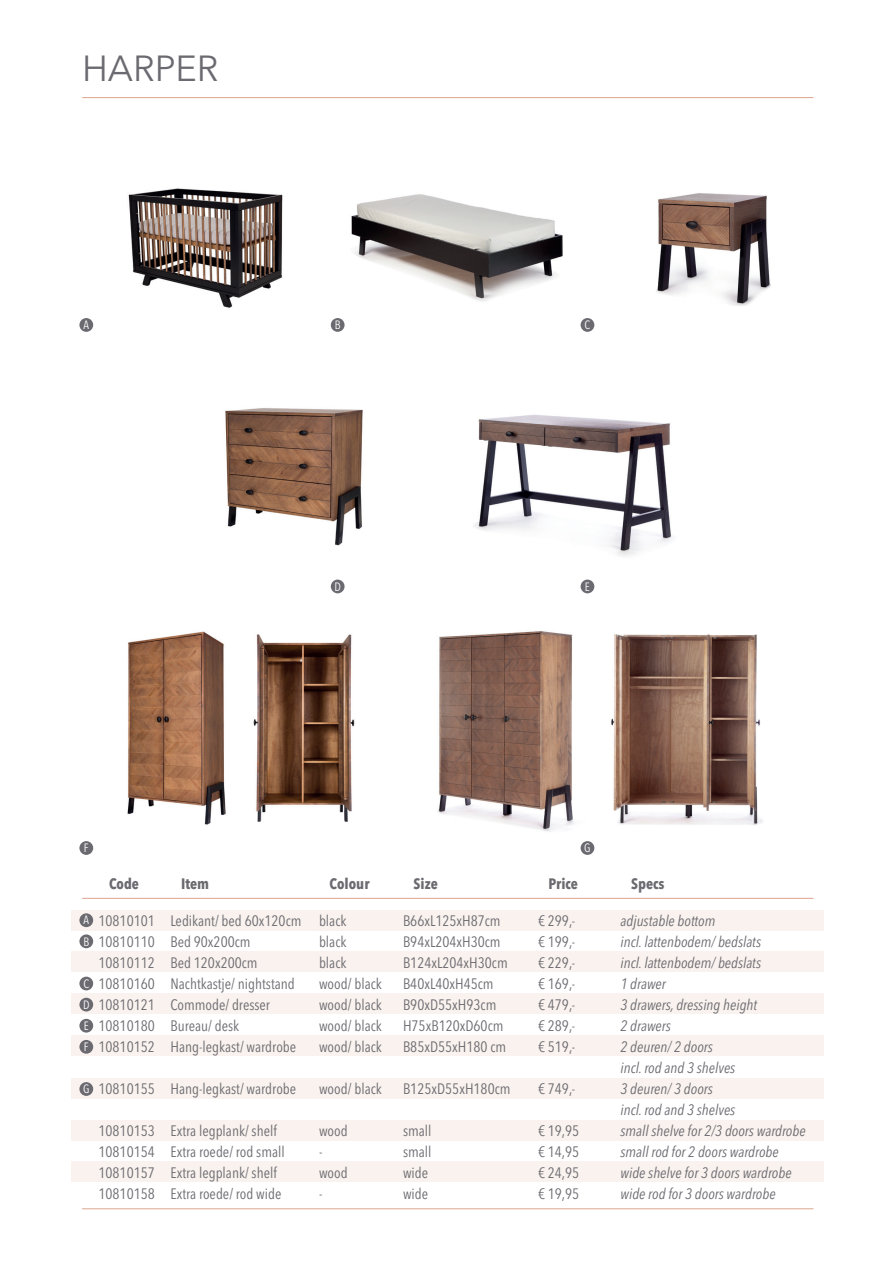
<style>
.page{position:relative;width:893px;height:1263px;background:#fff}
.page>*{position:absolute;margin:0;border:0;box-sizing:border-box;transform-origin:0 0}
.t1{font:36px "Avenir Next LT Pro";color:#6b6a70}
.t2{font:condensed 15px "Avenir Next LT Pro";color:#6b6a70}
.t3{font:italic condensed 15px/21px "Avenir Next LT Pro";color:#6b6a70}
.t4{font:700 condensed 15px "Avenir Next LT Pro";color:#6b6a70}
.t5{font:condensed 12px/21.1px "Avenir Next LT Pro";color:#fff;text-align:justify}
</style>
<div class="page">
<div style="left:71px;top:910px;width:753px;height:20px;background:#f9f2ee"></div>
<div style="left:71px;top:994px;width:753px;height:20px;background:#f9f2ee"></div>
<div style="left:71px;top:1078px;width:753px;height:21px;background:#f9f2ee"></div>
<div style="left:71px;top:951px;width:753px;height:21px;background:#f9f2ee"></div>
<div style="left:71px;top:1035px;width:753px;height:20px;background:#f9f2ee"></div>
<div style="left:71px;top:1161px;width:753px;height:21px;background:#f9f2ee"></div>
<div style="left:71px;top:1120px;width:753px;height:20px;background:#f9f2ee"></div>
<hr style="left:82px;top:898px;width:731px;height:1px;background:#dca48f">
<hr style="left:82px;top:97px;width:731px;height:1px;background:#dca48f">
<hr style="left:82px;top:1208px;width:731px;height:1px;background:#dca48f">
<img style="left:127px;top:631px;width:99px;height:194px">
<img style="left:253px;top:634px;width:102px;height:188px">
<img style="left:225px;top:408px;width:138px;height:138px">
<img style="left:128px;top:188px;width:155px;height:120px">
<img style="left:351px;top:194px;width:212px;height:108px">
<img style="left:474px;top:414px;width:199px;height:173px">
<img style="left:437px;top:631px;width:137px;height:201px">
<img style="left:656px;top:193px;width:115px;height:113px">
<div style="left:79px;top:913px;width:14px;height:14px;background:#6b6a70;border-radius:50%"></div>
<div style="left:79px;top:318px;width:14px;height:14px;background:#6b6a70;border-radius:50%"></div>
<div style="left:79px;top:841px;width:14px;height:14px;background:#6b6a70;border-radius:50%"></div>
<div style="left:331px;top:318px;width:14px;height:14px;background:#6b6a70;border-radius:50%"></div>
<div style="left:331px;top:580px;width:14px;height:13px;background:#6b6a70;border-radius:50%"></div>
<div style="left:581px;top:318px;width:13px;height:14px;background:#6b6a70;border-radius:50%"></div>
<div style="left:581px;top:580px;width:13px;height:13px;background:#6b6a70;border-radius:50%"></div>
<div style="left:581px;top:841px;width:13px;height:14px;background:#6b6a70;border-radius:50%"></div>
<div style="left:79px;top:934px;width:14px;height:14px;background:#6b6a70;border-radius:50%"></div>
<div style="left:79px;top:977px;width:14px;height:13px;background:#6b6a70;border-radius:50%"></div>
<div style="left:79px;top:998px;width:14px;height:13px;background:#6b6a70;border-radius:50%"></div>
<div style="left:79px;top:1019px;width:14px;height:13px;background:#6b6a70;border-radius:50%"></div>
<div style="left:79px;top:1040px;width:14px;height:14px;background:#6b6a70;border-radius:50%"></div>
<div style="left:79px;top:1082px;width:14px;height:14px;background:#6b6a70;border-radius:50%"></div>
<img style="left:611px;top:634px;width:152px;height:191px">
<h1 class="t1" style="left:82px;top:47px;width:138px">HARPER</h1>
<p class="t5" style="left:84px;top:314px;width:7px">A</p>
<p class="t5" style="left:84px;top:837px;width:6px">F</p>
<p class="t5" style="left:335px;top:314px;width:7px">B</p>
<p class="t5" style="left:334px;top:576px;width:8px">D</p>
<p class="t5" style="left:585px;top:314px;width:7px">C</p>
<p class="t5" style="left:585px;top:576px;width:7px">E</p>
<p class="t5" style="left:584px;top:837px;width:8px">G</p>
<p class="t5" style="left:84px;top:909px;width:7px">A</p>
<p class="t5" style="left:83px;top:931px;width:7px">B</p>
<p class="t5" style="left:83px;top:973px;width:8px">C D E F</p>
<p class="t5" style="left:83px;top:1078px;width:8px">G</p>
<p class="t4" style="left:109px;top:875px;width:31px">Code</p>
<p class="t4" style="left:181px;top:875px;width:30px">Item</p>
<p class="t4" style="left:330px;top:875px;width:41px">Colour</p>
<p class="t4" style="left:414px;top:875px;width:26px">Size</p>
<p class="t4" style="left:549px;top:875px;width:31px">Price</p>
<p class="t4" style="left:631px;top:875px;width:35px">Specs</p>
<p class="t2" style="left:98px;top:911px;width:249px">10810101 Ledikant/ bed 60x120cm black</p>
<p class="t2" style="left:403px;top:911px;width:99px">B66xL125xH87cm</p>
<p class="t2" style="left:538px;top:911px;width:39px">€ 299,-</p>
<p class="t3" style="left:620px;top:910px;width:96px">adjustable bottom</p>
<p class="t2" style="left:98px;top:932px;width:154px">10810110 Bed 90x200cm</p>
<p class="t2" style="left:319px;top:932px;width:29px">black</p>
<p class="t2" style="left:403px;top:932px;width:99px">B94xL204xH30cm</p>
<p class="t2" style="left:538px;top:932px;width:39px">€ 199,-</p>
<p class="t3" style="left:620px;top:931px;width:142px">incl. lattenbodem/ bedslats</p>
<p class="t2" style="left:98px;top:953px;width:161px">10810112 Bed 120x200cm</p>
<p class="t2" style="left:319px;top:953px;width:29px">black</p>
<p class="t2" style="left:403px;top:953px;width:106px">B124xL204xH30cm</p>
<p class="t2" style="left:538px;top:953px;width:39px">€ 229,-</p>
<p class="t3" style="left:620px;top:952px;width:142px">incl. lattenbodem/ bedslats</p>
<p class="t2" style="left:98px;top:974px;width:198px">10810160 Nachtkastje/ nightstand</p>
<p class="t2" style="left:319px;top:974px;width:64px">wood/ black</p>
<p class="t2" style="left:403px;top:974px;width:92px">B40xL40xH45cm</p>
<p class="t2" style="left:538px;top:974px;width:39px">€ 169,-</p>
<p class="t3" style="left:620px;top:973px;width:47px">1 drawer</p>
<p class="t2" style="left:98px;top:995px;width:173px">10810121 Commode/ dresser</p>
<p class="t2" style="left:319px;top:995px;width:64px">wood/ black</p>
<p class="t2" style="left:403px;top:995px;width:95px">B90xD55xH93cm</p>
<p class="t2" style="left:538px;top:995px;width:39px">€ 479,-</p>
<p class="t3" style="left:620px;top:994px;width:138px">3 drawers, dressing height</p>
<p class="t2" style="left:98px;top:1016px;width:142px">10810180 Bureau/ desk</p>
<p class="t2" style="left:319px;top:1016px;width:64px">wood/ black</p>
<p class="t2" style="left:403px;top:1016px;width:102px">H75xB120xD60cm</p>
<p class="t2" style="left:538px;top:1016px;width:39px">€ 289,-</p>
<p class="t3" style="left:620px;top:1015px;width:52px">2 drawers</p>
<p class="t2" style="left:98px;top:1037px;width:199px">10810152 Hang-legkast/ wardrobe</p>
<p class="t2" style="left:319px;top:1037px;width:64px">wood/ black</p>
<p class="t2" style="left:403px;top:1037px;width:105px">B85xD55xH180 cm</p>
<p class="t2" style="left:538px;top:1037px;width:39px">€ 519,-</p>
<p class="t3" style="left:620px;top:1036px;width:116px">2 deuren/ 2 doors incl. rod and 3 shelves</p>
<p class="t2" style="left:98px;top:1079px;width:199px">10810155 Hang-legkast/ wardrobe</p>
<p class="t2" style="left:319px;top:1079px;width:64px">wood/ black</p>
<p class="t2" style="left:403px;top:1079px;width:109px">B125xD55xH180cm</p>
<p class="t2" style="left:538px;top:1079px;width:39px">€ 749,-</p>
<p class="t3" style="left:620px;top:1078px;width:116px">3 deuren/ 3 doors incl. rod and 3 shelves</p>
<p class="t2" style="left:98px;top:1121px;width:180px">10810153 Extra legplank/ shelf</p>
<p class="t2" style="left:319px;top:1121px;width:30px">wood</p>
<p class="t2" style="left:403px;top:1121px;width:30px">small</p>
<p class="t2" style="left:538px;top:1121px;width:43px">€ 19,95</p>
<p class="t3" style="left:620px;top:1120px;width:187px">small shelve for 2/3 doors wardrobe</p>
<p class="t2" style="left:98px;top:1142px;width:188px">10810154 Extra roede/ rod small</p>
<p class="t2" style="left:319px;top:1142px;width:5px">-</p>
<p class="t2" style="left:403px;top:1142px;width:30px">small</p>
<p class="t2" style="left:538px;top:1142px;width:43px">€ 14,95</p>
<p class="t3" style="left:620px;top:1141px;width:160px">small rod for 2 doors wardrobe</p>
<p class="t2" style="left:98px;top:1163px;width:180px">10810157 Extra legplank/ shelf</p>
<p class="t2" style="left:319px;top:1163px;width:30px">wood</p>
<p class="t2" style="left:403px;top:1163px;width:27px">wide</p>
<p class="t2" style="left:538px;top:1163px;width:43px">€ 24,95</p>
<p class="t3" style="left:620px;top:1162px;width:173px">wide shelve for 3 doors wardrobe</p>
<p class="t2" style="left:98px;top:1184px;width:185px">10810158 Extra roede/ rod wide</p>
<p class="t2" style="left:319px;top:1184px;width:5px">-</p>
<p class="t2" style="left:403px;top:1184px;width:27px">wide</p>
<p class="t2" style="left:538px;top:1184px;width:43px">€ 19,95</p>
<p class="t3" style="left:620px;top:1183px;width:157px">wide rod for 3 doors wardrobe</p>
</div>
